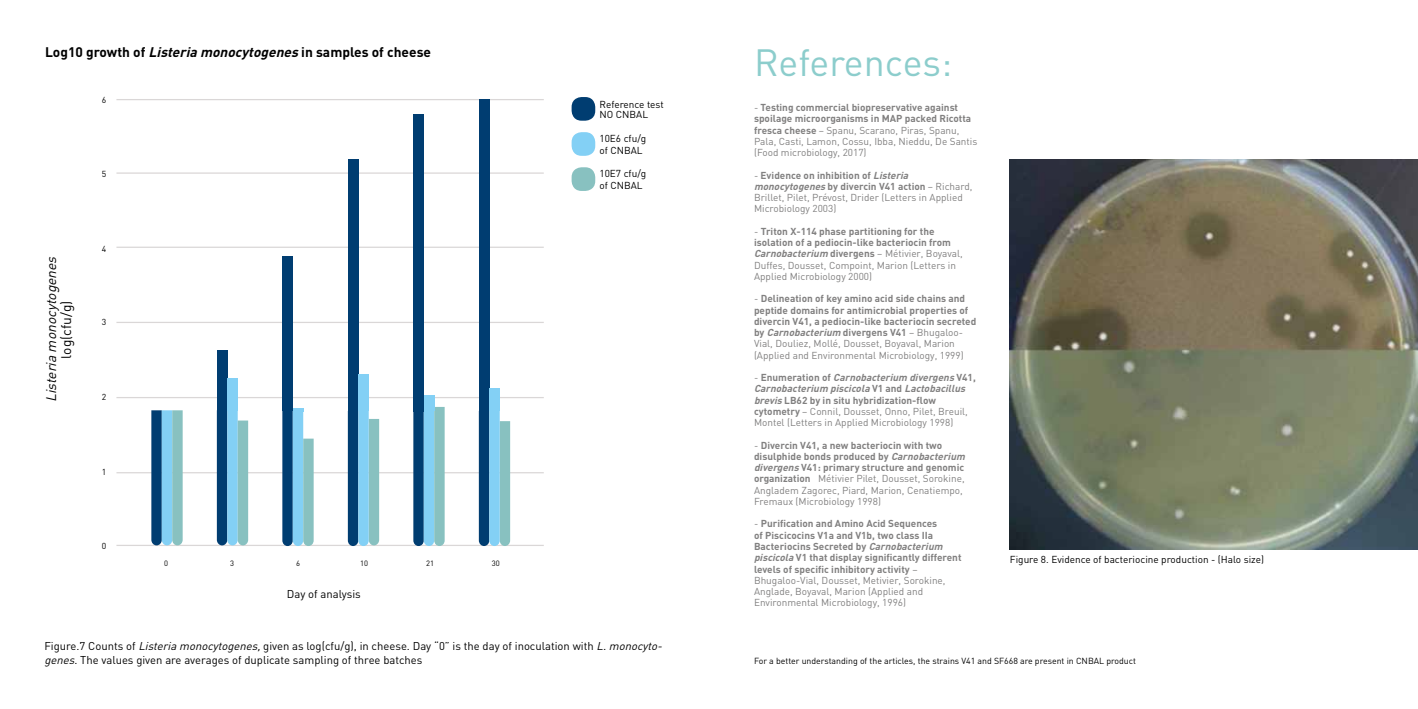
<style>
.page{position:relative;width:1418px;height:709px;background:#fff}
.page>*{position:absolute;margin:0;border:0;box-sizing:border-box;transform-origin:0 0}
.t1{font:37.5px "DIN";color:#8ccdcc}
.t2{font:700 13.75px "DIN";color:#000}
.t3{font:italic 13.75px "DIN";color:#000}
.t4{font:13.75px "DIN";color:#000}
.t5{font:11.25px/13.8px "DIN";color:#000}
.t6{font:700 10px/11.2px "DIN";color:#818080}
.t7{font:10px/11.2px "DIN";color:#818080}
.t8{font:10px/12px "DIN";color:#000}
.t9{font:8.75px "DIN";color:#000}
.t10{font:8.62px "DIN";color:#000}
.t11{font:7.62px "DIN";color:#000}
.s1{font-style:italic}
.s2{font-weight:700}
.s3{font-weight:700;font-style:italic}
.s4{font-weight:400}
</style>
<div class="page">
<hr style="left:116px;top:99px;width:428px;height:1px;background:#dad7d7">
<hr style="left:116px;top:172px;width:428px;height:2px;background:#dad7d7">
<hr style="left:116px;top:247px;width:428px;height:1px;background:#dad7d7">
<hr style="left:116px;top:322px;width:428px;height:1px;background:#dad7d7">
<hr style="left:116px;top:397px;width:428px;height:1px;background:#dad7d7">
<hr style="left:116px;top:472px;width:428px;height:1px;background:#dad7d7">
<hr style="left:116px;top:545px;width:428px;height:1px;background:#dad7d7">
<svg style="left:217px;top:411px;width:31px;height:134px;background:#5f9dba"></svg>
<svg style="left:282px;top:411px;width:32px;height:135px;background:#67a1be"></svg>
<svg style="left:348px;top:411px;width:31px;height:135px;background:#5f9dba"></svg>
<svg style="left:413px;top:407px;width:31px;height:139px;background:#5d9cb9"></svg>
<svg style="left:479px;top:411px;width:31px;height:135px;background:#5f9dba"></svg>
<img style="left:1009px;top:159px;width:408px;height:390px">
<div style="left:571px;top:97px;width:24px;height:24px;background:#003d71;border-radius:10px"></div>
<div style="left:571px;top:167px;width:24px;height:24px;background:#88c1c0;border-radius:10px"></div>
<div style="left:571px;top:132px;width:24px;height:24px;background:#83d0f5;border-radius:10px"></div>
<svg style="left:151px;top:410px;width:32px;height:135px;background:#5f9eba"></svg>
<div style="left:217px;top:350px;width:10px;height:61px;background:#003d71"></div>
<div style="left:282px;top:257px;width:11px;height:154px;background:#003d71"></div>
<div style="left:348px;top:160px;width:10px;height:251px;background:#003d71"></div>
<div style="left:413px;top:114px;width:11px;height:297px;background:#003d71"></div>
<div style="left:479px;top:100px;width:10px;height:311px;background:#003d71"></div>
<div style="left:227px;top:378px;width:11px;height:33px;background:#83d0f5"></div>
<div style="left:358px;top:375px;width:11px;height:36px;background:#83d0f5"></div>
<div style="left:424px;top:395px;width:10px;height:16px;background:#83d0f5"></div>
<div style="left:489px;top:388px;width:10px;height:23px;background:#83d0f5"></div>
<hr style="left:293px;top:408px;width:10px;height:4px;background:#83d0f5">
<h2 class="t2" style="left:45px;top:43px;width:387px">Log10 growth of <span class="s1">Listeria monocytogenes</span>in samples of cheese</h2>
<p class="t10" style="left:102px;top:94px;width:6px">6</p>
<p class="t10" style="left:102px;top:168px;width:6px">5</p>
<h2 class="t3" style="left:43px;top:402px;width:151px;rotate:-90deg">Listeria monocytog enes</h2>
<h2 class="t4" style="left:58px;top:358px;width:59px;rotate:-90deg">log(cfu/g)</h2>
<p class="t10" style="left:102px;top:243px;width:6px">4</p>
<p class="t10" style="left:102px;top:316px;width:6px">3</p>
<p class="t10" style="left:102px;top:391px;width:6px">2</p>
<p class="t10" style="left:102px;top:466px;width:6px">1</p>
<p class="t10" style="left:102px;top:540px;width:6px">0</p>
<p class="t11" style="left:164px;top:558px;width:5px">0</p>
<p class="t11" style="left:230px;top:558px;width:5px">3</p>
<p class="t11" style="left:296px;top:558px;width:5px">6</p>
<p class="t11" style="left:360px;top:558px;width:9px">10</p>
<p class="t11" style="left:426px;top:558px;width:9px">21</p>
<p class="t11" style="left:492px;top:558px;width:9px">30</p>
<p class="t5" style="left:287px;top:587px;width:75px">Day of analysis</p>
<p class="t8" style="left:599px;top:99px;width:66px;line-height:10px">Reference test<br>NO CNBAL</p>
<p class="t8" style="left:599px;top:132px;width:48px">10E6 cfu/g of CNBAL</p>
<p class="t8" style="left:599px;top:167px;width:48px">10E7 cfu/g of CNBAL</p>
<p class="t5" style="left:44px;top:638px;width:622px">Figure.7 Counts of <span class="s1">Listeria monocytogenes,</span>given as log(cfu/g), in cheese. Day “0” is the day of inoculation with <span class="s1">L.monocyto&shy;genes</span>. The values given are averages of duplicate sampling of three batches</p>
<h1 class="t1" style="left:754px;top:39px;width:200px">References:</h1>
<p class="t7" style="left:754px;top:102px;width:225px">- <span class="s2">Testing commercial biopreservative against spoilage microorganisms in MAP packed Ricotta fresca cheese</span> – Spanu, Scarano, Piras, Spanu, Pala, Casti, Lamon, Cossu, Ibba, Nieddu, De Santis (Food microbiology, 2017)</p>
<p class="t7" style="left:754px;top:169px;width:220px">- <span class="s2">Evidence on inhibition of</span> <span class="s3">Listeria monocytogenes</span><span class="s2">by divercin V41 action</span> – Richard, Brillet, Pilet, Prévost, Drider (Letters in Applied Microbiology 2003)</p>
<p class="t7" style="left:754px;top:225px;width:210px">- <span class="s2">Triton X-114 phase partitioning for the isolation of a pediocin-like bacteriocin from </span><span class="s3">Carnobacterium</span> <span class="s2">divergens</span> – Métivier, Boyaval, Duffes, Dousset, Compoint, Marion (Letters in Applied Microbiology 2000)</p>
<p class="t6" style="left:754px;top:293px;width:224px"><span class="s4">-</span> Delineation of key amino acid side chains and peptide domains for antimicrobial properties of divercin V41, a pediocin-like bacteriocin secreted by <span class="s1">Carnobacterium</span> divergens V41 <span class="s4">– Bhugaloo-Vial, Douliez, Mollé, Dousset, Boyaval, Marion (Applied and Environmental Microbiology, 1999)</span></p>
<p class="t7" style="left:754px;top:372px;width:223px">- <span class="s2">E n u m e ra t i o n o f</span> <span class="s3">Carnobacterium divergens</span><span class="s2">V 4 1 , </span><span class="s3">Carnobacterium piscicola</span> <span class="s2">V 1 a n d</span> <span class="s3">Lactobacillus brevis</span><span class="s2">LB62 by in situ hybridization-flow cytometry</span> – Connil, Dousset, Onno, Pilet, Breuil, Montel (Letters in Applied Microbiology 1998)</p>
<p class="t6" style="left:754px;top:439px;width:215px"><span class="s4">-</span> Divercin V41, a new bacteriocin with two disulphide bonds produced by <span class="s1">Carnobacterium divergens</span>V41: primary structure and genomic organization <span class="s4">Métivier Pilet, Dousset, Sorokine, Angladem Zagorec, Piard, Marion, Cenatiempo, Fremaux (Microbiology 1998)</span></p>
<p class="t6" style="left:754px;top:518px;width:209px"><span class="s4">-</span> Purification and Amino Acid Sequences<br>of Piscicocins V1a and V1b, two class IIa Bacteriocins Secreted by <span class="s1">Carnobacterium piscicola</span> V1 that display significantly different levels of specific inhibitory activity <span class="s4">– Bhugaloo-Vial, Dousset, Metivier, Sorokine, Anglade, Boyaval, Marion (Applied and Environmental Microbiology, 1996)</span></p>
<p class="t8" style="left:1009px;top:553px;width:256px">Figure 8. Evidence of bacteriocine production - (Halo size)</p>
<p class="t9" style="left:754px;top:655px;width:383px">For a better understanding of the articles, the strains V41 and SF668 are present in CNBAL product</p>
</div>
